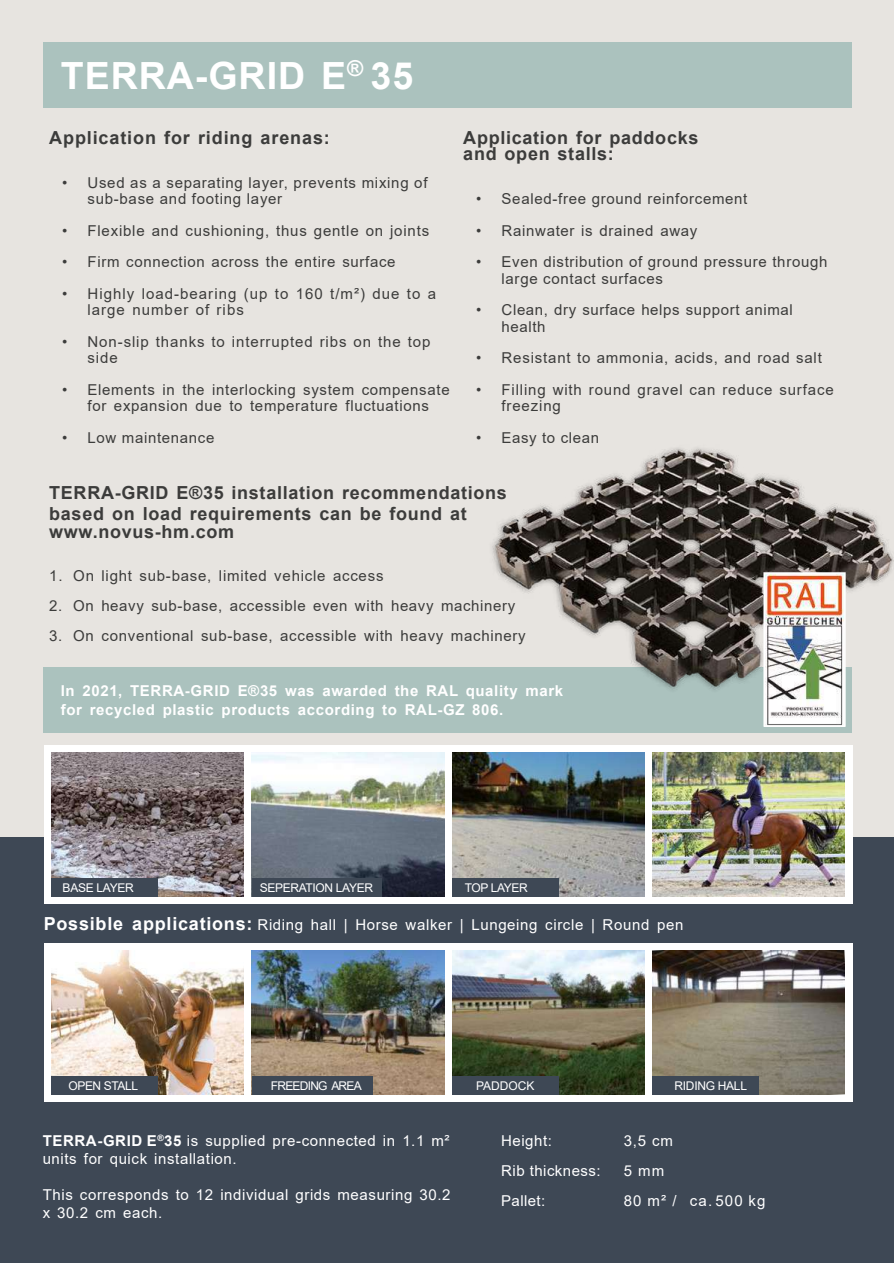
<style>
.page{position:relative;width:894px;height:1263px;background:#fff}
.page>*{position:absolute;margin:0;border:0;box-sizing:border-box;transform-origin:0 0}
.t1{font:700 37.5px "Arial";letter-spacing:.025em;color:#fff}
.t2{font:700 18px/16.5px "Arial";letter-spacing:.04em;color:#3c3c3b}
.t3{font:15px/16.5px "Arial";letter-spacing:.045em;color:#3c3c3b}
.t4{font:15px/18px "Arial";letter-spacing:.04em;color:#fff}
.t5{font:700 15px/19.5px "Arial";letter-spacing:.04em;color:#fff}
.t6{font:15px/16.5px "Arial";letter-spacing:.07em;color:#3c3c3b}
.t7{font:15px "Arial";letter-spacing:.08em;color:#fff}
.t8{font:12px "Arial";letter-spacing:-.03em;color:#fff}
.t9{font:12px "Arial";letter-spacing:-.065em;color:#fff}
.t10{font:12px "Arial";color:#fff}
.s1{font-weight:700;font-size:18px}
.s2{font-weight:700}
</style>
<div class="page">
<div style="left:0;top:0;width:893px;height:1263px;background:#e7e4e0"></div>
<div style="left:0;top:838px;width:893px;height:425px;background:#3e4855"></div>
<div style="left:43px;top:667px;width:808px;height:66px;background:#abc2be"></div>
<div style="left:43px;top:43px;width:808px;height:65px;background:#abc2be"></div>
<img style="left:492px;top:448px;width:401px;height:268px">
<img style="left:766px;top:575px;width:76px;height:149px">
<div style="left:763px;top:572px;width:82px;height:155px;border:2px solid #fff"></div>
<div style="left:44px;top:745px;width:808px;height:159px;background:#fff"></div>
<img style="left:52px;top:753px;width:192px;height:144px">
<img style="left:252px;top:753px;width:192px;height:144px">
<img style="left:452px;top:753px;width:192px;height:144px">
<img style="left:652px;top:753px;width:192px;height:144px">
<div style="left:44px;top:943px;width:808px;height:159px;background:#fff"></div>
<img style="left:52px;top:950px;width:192px;height:144px">
<img style="left:252px;top:950px;width:192px;height:144px">
<img style="left:452px;top:950px;width:192px;height:144px">
<img style="left:652px;top:950px;width:192px;height:144px">
<div style="left:51px;top:878px;width:107px;height:18px;background:#3e4855"></div>
<div style="left:52px;top:1076px;width:106px;height:18px;background:#3e4855"></div>
<div style="left:252px;top:878px;width:130px;height:18px;background:#3e4855"></div>
<div style="left:252px;top:1076px;width:120px;height:18px;background:#3e4855"></div>
<div style="left:452px;top:878px;width:106px;height:18px;background:#3e4855"></div>
<div style="left:452px;top:1076px;width:106px;height:18px;background:#3e4855"></div>
<div style="left:652px;top:1076px;width:106px;height:18px;background:#3e4855"></div>
<h1 class="t1" style="left:61px;top:62px;width:354px">TERRA-GRID E<sup>®</sup> 35</h1>
<p class="t2" style="left:49px;top:131px;width:282px">Application for riding arenas:</p>
<p class="t3" style="left:87px;top:176px;width:341px;text-indent:-26px">• Used as a separating layer, prevents mixing of sub-base and footing layer</p>
<p class="t3" style="left:62px;top:224px;width:368px">• Flexible and cushioning, thus gentle on joints</p>
<p class="t3" style="left:62px;top:255px;width:335px">• Firm connection across the entire surface</p>
<p class="t6" style="left:87px;top:287px;width:350px;text-indent:-26px">• Highly load-bearing (up to 160 t/m²) due to a large number of ribs</p>
<p class="t3" style="left:87px;top:335px;width:344px;text-indent:-26px">• Non-slip thanks to interrupted ribs on the top side</p>
<p class="t3" style="left:62px;top:383px;width:389px;text-align:center">• Elements in the interlocking system compensate for expansion due to temperature fluctuations</p>
<p class="t3" style="left:62px;top:431px;width:154px">• Low maintenance</p>
<p class="t2" style="left:463px;top:131px;width:236px">Application for paddocks and open stalls:</p>
<p class="t3" style="left:476px;top:192px;width:273px">• Sealed-free ground reinforcement</p>
<p class="t3" style="left:476px;top:224px;width:223px">• Rainwater is drained away</p>
<p class="t3" style="left:501px;top:255px;width:327px;text-indent:-26px">• Even distribution of ground pressure through large contact surfaces</p>
<p class="t3" style="left:501px;top:303px;width:293px;text-indent:-26px">• Clean, dry surface helps support animal health</p>
<p class="t3" style="left:476px;top:351px;width:347px">• Resistant to ammonia, acids, and road salt</p>
<p class="t3" style="left:501px;top:383px;width:333px;text-indent:-26px">• Filling with round gravel can reduce surface freezing</p>
<p class="t3" style="left:476px;top:431px;width:124px">• Easy to clean</p>
<p class="t2" style="left:49px;top:483px;width:459px;line-height:21.6px">TERRA-GRID E®35 installation recommendations based on load requirements can be found at</p>
<p class="t2" style="left:49px;top:526px;width:186px">www.novus-hm.com</p>
<p class="t3" style="left:49px;top:569px;width:335px">1. On light sub-base, limited vehicle access</p>
<p class="t3" style="left:49px;top:599px;width:467px">2. On heavy sub-base, accessible even with heavy machinery</p>
<p class="t3" style="left:49px;top:629px;width:478px">3. On conventional sub-base, accessible with heavy machinery</p>
<p class="t5" style="left:61px;top:682px;width:503px">In 2021, TERRA-GRID E®35 was awarded the RAL quality mark for recycled plastic products according to RAL-GZ 806.</p>
<p class="t8" style="left:63px;top:883px;width:73px">BASE LAYER</p>
<p class="t8" style="left:260px;top:883px;width:115px">SEPERATION LAYER</p>
<p class="t8" style="left:464px;top:883px;width:64px">TOP LAYER</p>
<p class="t4" style="left:44px;top:917px;width:641px"><span class="s1">Possible applications:</span> Riding hall | Horse walker | Lungeing circle | Round pen</p>
<p class="t8" style="left:68px;top:1081px;width:71px">OPEN STALL</p>
<p class="t9" style="left:271px;top:1081px;width:92px">FREEDING AREA</p>
<p class="t10" style="left:476px;top:1081px;width:60px">PADDOCK</p>
<p class="t8" style="left:674px;top:1081px;width:74px">RIDING HALL</p>
<p class="t4" style="left:43px;top:1133px;width:408px"><span class="s2">TERRA-GRID E</span><sup>®</sup><span class="s2">35</span> is supplied pre-connected in 1.1 m² units for quick installation.</p>
<p class="t4" style="left:43px;top:1187px;width:409px">This corresponds to 12 individual grids measuring 30.2 x 30.2 cm each.</p>
<p class="t4" style="left:501px;top:1133px;width:52px">Height:</p>
<p class="t4" style="left:623px;top:1133px;width:51px">3,5 cm</p>
<p class="t4" style="left:501px;top:1163px;width:101px">Rib thickness:</p>
<p class="t4" style="left:623px;top:1163px;width:42px">5 mm</p>
<p class="t4" style="left:501px;top:1193px;width:46px">Pallet:</p>
<p class="t7" style="left:623px;top:1195px;width:143px">80 m² / ca.500 kg</p>
</div>
